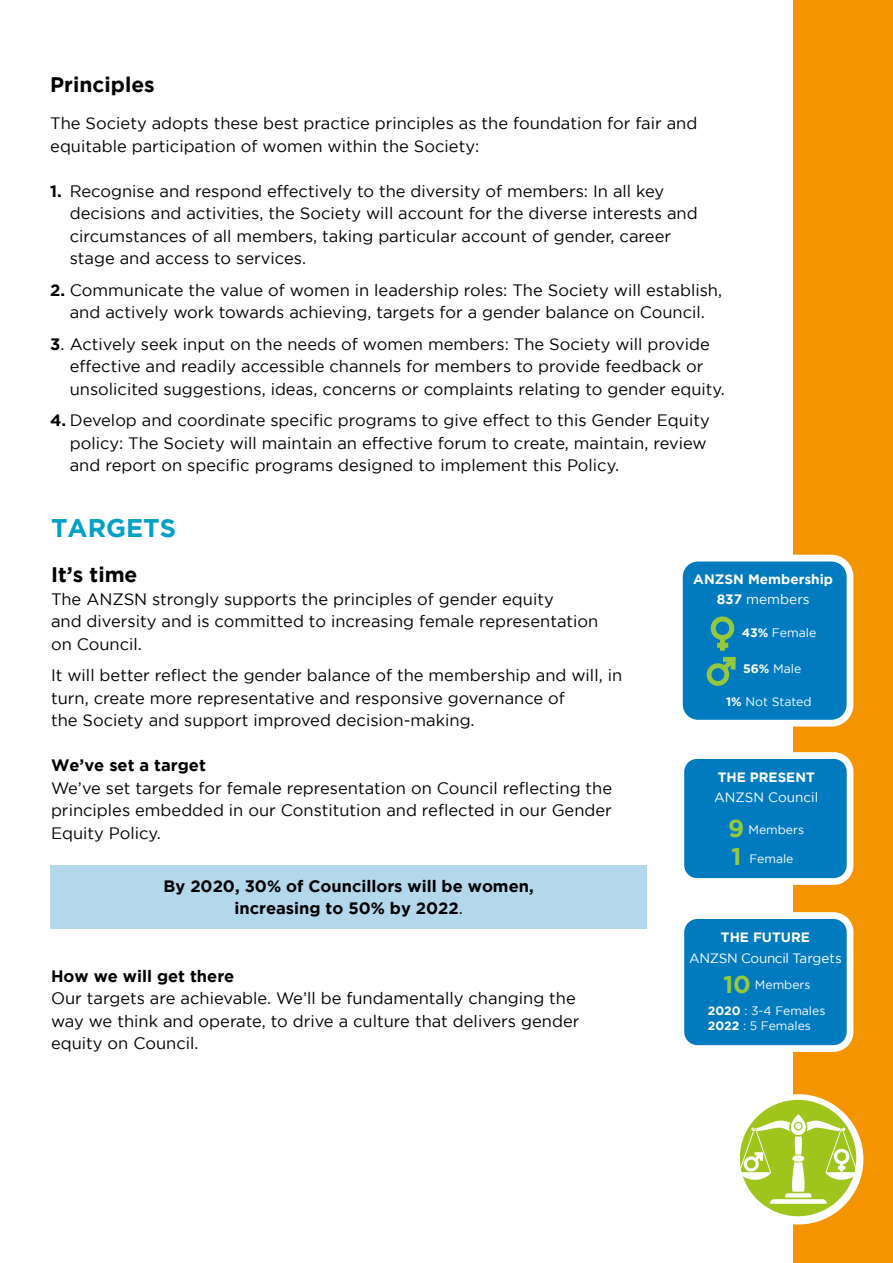
<style>
.page{position:relative;width:893px;height:1263px;background:#fff}
.page>*{position:absolute;margin:0;border:0;box-sizing:border-box;transform-origin:0 0}
.t1{font:700 25.5px "Gotham";color:#01a0c6}
.t2{font:700 24.3px/28px "Gotham";color:#95c83e}
.t3{font:700 21px "Gotham";color:#000}
.t4{font:16.5px/22.5px "Gotham";color:#000}
.t5{font:700 16.5px/22.5px "Gotham";color:#000;text-align:center}
.t6{font:700 13.65px/20.4px "Gotham";color:#fff;text-align:center}
.t7{font:13.5px "Gotham";letter-spacing:-.01em;color:#fff}
.t8{font:700 13.5px "Gotham";color:#fff}
.t9{font:12.3px "Gotham";color:#fff}
.t10{font:12.15px/26px "Gotham";color:#fff}
.s1{font-weight:700}
.s2{font-weight:400}
</style>
<div class="page">
<div style="left:793px;top:0;width:100px;height:1263px;background:#f49400"></div>
<div style="left:50px;top:865px;width:596px;height:64px;background:#b3d7eb"></div>
<div style="left:733px;top:1094px;width:130px;height:130px;background:#fff;border-radius:50%"></div>
<div style="left:740px;top:1100px;width:116px;height:116px;background:#9fc51c;border-radius:50%"></div>
<svg style="left:739px;top:1114px;width:119px;height:90px"></svg>
<div style="left:679px;top:558px;width:171px;height:165px;background:#007bbf;border-radius:19px"></div>
<div style="left:676px;top:555px;width:177px;height:172px;border:7px solid #fff;border-radius:19px"></div>
<svg style="left:707px;top:657px;width:29px;height:29px"></svg>
<svg style="left:710px;top:616px;width:25px;height:35px"></svg>
<div style="left:681px;top:755px;width:169px;height:126px;background:#007bbf;border-radius:16px"></div>
<div style="left:677px;top:752px;width:176px;height:133px;border:7px solid #fff;border-radius:16px"></div>
<div style="left:681px;top:915px;width:169px;height:133px;background:#007bbf;border-radius:17px"></div>
<div style="left:677px;top:912px;width:176px;height:140px;border:7px solid #fff;border-radius:17px"></div>
<p class="t3" style="left:50px;top:72px;width:106px">Principles</p>
<p class="t4" style="left:50px;top:112px;width:649px">The Society adopts these best practice principles as the foundation for fair and equitable participation of women within the Society:</p>
<p class="t4" style="left:70px;top:180px;width:629px;text-indent:-20px"><span class="s1">1.</span> Recognise and respond effectively to the diversity of members: In all key decisions and activities, the Society will account for the diverse interests and circumstances of all members, taking particular account of gender, career stage and access to services.</p>
<p class="t4" style="left:50px;top:279px;width:673px;text-align:center"><span class="s1">2.</span> Communicate the value of women in leadership roles: The Society will establish, and actively work towards achieving, targets for a gender balance on Council.</p>
<p class="t4" style="left:70px;top:333px;width:657px;text-indent:-20px"><span class="s1">3</span>. Actively seek input on the needs of women members: The Society will provide effective and readily accessible channels for members to provide feedback or unsolicited suggestions, ideas, concerns or complaints relating to gender equity.</p>
<p class="t4" style="left:70px;top:409px;width:641px;text-indent:-20px"><span class="s1">4.</span> Develop and coordinate specific programs to give effect to this Gender Equity policy: The Society will maintain an effective forum to create, maintain, review and report on specific programs designed to implement this Policy.</p>
<h1 class="t1" style="left:51px;top:514px;width:127px">TARGETS</h1>
<p class="t3" style="left:51px;top:563px;width:88px">It’s time</p>
<p class="t4" style="left:51px;top:588px;width:549px">The ANZSN strongly supports the principles of gender equity<br>and diversity and is committed to increasing female representation on Council.</p>
<p class="t4" style="left:51px;top:664px;width:573px">It will better reflect the gender balance of the membership and will, in turn, create more representative and responsive governance of<br>the Society and support improved decision-making.</p>
<p class="t5" style="left:51px;top:754px;width:156px">We’ve set a target</p>
<p class="t4" style="left:51px;top:777px;width:563px;text-align:justify">We’ve set targets for female representation on Council reflecting the principles embedded in our Constitution and reflected in our Gender Equity Policy.</p>
<p class="t5" style="left:164px;top:874px;width:372px">By 2020, 30% of Councillors will be women, increasing to 50% by 2022<span class="s2">.</span></p>
<p class="t5" style="left:51px;top:964px;width:185px">How we will get there</p>
<p class="t4" style="left:51px;top:987px;width:530px">Our targets are achievable. We’ll be fundamentally changing the way we think and operate, to drive a culture that delivers gender equity on Council.</p>
<p class="t6" style="left:693px;top:568px;width:141px">ANZSN Membership<br>837 <span class="s2">members</span></p>
<p class="t9" style="left:742px;top:626px;width:76px"><span class="s1">43%</span> Female</p>
<p class="t9" style="left:743px;top:662px;width:60px"><span class="s1">56%</span> Male</p>
<p class="t9" style="left:726px;top:694px;width:87px"><span class="s1">1%</span> Not Stated</p>
<p class="t8" style="left:718px;top:769px;width:99px">THE PRESENT</p>
<p class="t7" style="left:714px;top:790px;width:106px">ANZSN Council</p>
<p class="t10" style="left:748px;top:817px;width:57px">Members</p>
<p class="t10" style="left:749px;top:845px;width:46px">Female</p>
<h2 class="t2" style="left:728px;top:814px;width:18px">9<br>1</h2>
<p class="t8" style="left:721px;top:930px;width:91px">THE FUTURE</p>
<p class="t7" style="left:689px;top:950px;width:154px">ANZSN Council Targets</p>
<p class="t10" style="left:708px;top:972px;width:119px;text-indent:47px">Members<br><span class="s1">2020</span> : 3-4 Females</p>
<p class="t10" style="left:708px;top:1012px;width:105px"><span class="s1">2022</span> : 5 Females</p>
<h2 class="t2" style="left:723px;top:970px;width:30px">10</h2>
</div>
